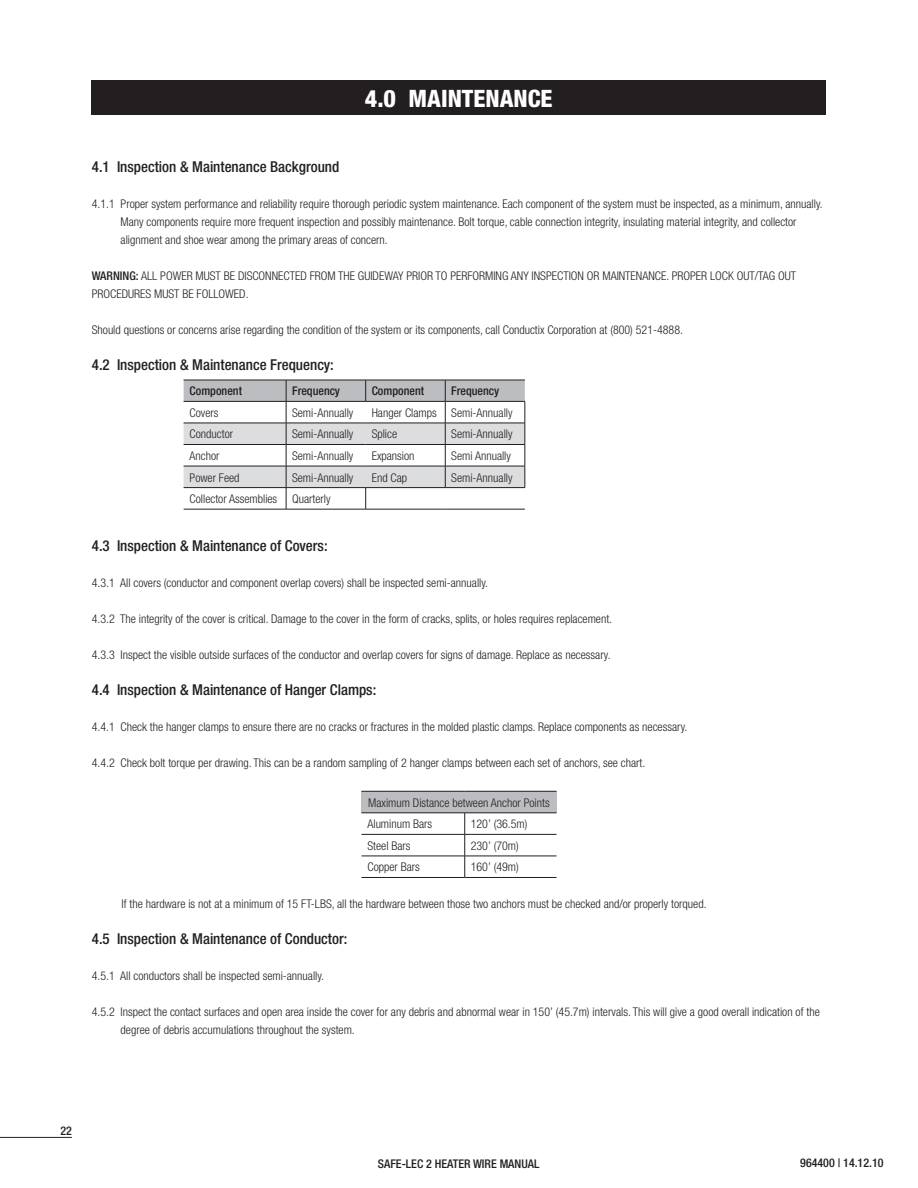
<style>
.page{position:relative;width:918px;height:1188px;background:#fff}
.page>*{position:absolute;margin:0;border:0;box-sizing:border-box;transform-origin:0 0}
.t1{font:800 condensed 24px "Helvetica Neue LT";color:#fff}
.t2{font:500 condensed 15px "Helvetica Neue LT";color:#231f20}
.t3{font:300 condensed 12px/18px "Helvetica Neue LT";color:#231f20}
.t4{font:500 condensed 12px "Helvetica Neue LT";color:#231f20}
.s1{font-weight:500}
</style>
<div class="page">
<hr style="left:0;top:1137px;width:72px;height:1px;background:#231f20">
<div style="left:91px;top:80px;width:735px;height:35px;background:#231f20"></div>
<svg style="left:184px;top:380px;width:342px;height:129px"></svg>
<hr style="left:445px;top:487px;width:80px;height:1px;background:#231f20">
<hr style="left:184px;top:509px;width:102px;height:1px;background:#231f20">
<hr style="left:286px;top:509px;width:80px;height:1px;background:#231f20">
<hr style="left:366px;top:509px;width:79px;height:1px;background:#231f20">
<hr style="left:445px;top:509px;width:80px;height:1px;background:#231f20">
<div style="left:361px;top:791px;width:196px;height:22px;background:#bcbdc0"></div>
<hr style="left:361px;top:791px;width:104px;height:1px;background:#231f20">
<hr style="left:465px;top:791px;width:92px;height:1px;background:#231f20">
<hr style="left:361px;top:813px;width:104px;height:1px;background:#231f20">
<hr style="left:465px;top:813px;width:92px;height:1px;background:#231f20">
<hr style="left:361px;top:834px;width:104px;height:1px;background:#231f20">
<hr style="left:465px;top:834px;width:92px;height:1px;background:#231f20">
<hr style="left:361px;top:856px;width:104px;height:1px;background:#231f20">
<hr style="left:465px;top:856px;width:92px;height:1px;background:#231f20">
<svg style="left:464px;top:813px;width:1px;height:64px"></svg>
<hr style="left:361px;top:877px;width:104px;height:1px;background:#231f20">
<hr style="left:465px;top:877px;width:92px;height:1px;background:#231f20">
<p class="t1" style="left:365px;top:84px;width:189px">4.0 MAINTENANCE</p>
<p class="t2" style="left:92px;top:158px;width:249px">4.1 Inspection &amp; Maintenance Background</p>
<p class="t3" style="left:121px;top:195px;width:704px;text-indent:-29px">4.1.1 Proper system performance and reliability require thorough periodic system maintenance. Each component of the system must be inspected, as a minimum, annually.<br>Many components require more frequent inspection and possibly maintenance. Bolt torque, cable connection integrity, insulating material integrity, and collector alignment and shoe wear among the primary areas of concern.</p>
<p class="t3" style="left:92px;top:267px;width:706px"><span class="s1">WARNING:</span> ALL POWER MUST BE DISCONNECTED FROM THE GUIDEWAY PRIOR TO PERFORMING ANY INSPECTION OR MAINTENANCE. PROPER LOCK OUT/TAG OUT<br>PROCEDURES MUST BE FOLLOWED.</p>
<p class="t3" style="left:92px;top:321px;width:593px">Should questions or concerns arise regarding the condition of the system or its components, call Conductix Corporation at (800) 521-4888.</p>
<p class="t2" style="left:92px;top:356px;width:243px">4.2 Inspection &amp; Maintenance Frequency:</p>
<p class="t4" style="left:190px;top:384px;width:54px">Component</p>
<p class="t4" style="left:292px;top:384px;width:49px">Frequency</p>
<p class="t4" style="left:372px;top:384px;width:54px">Component</p>
<p class="t4" style="left:451px;top:384px;width:49px">Frequency</p>
<p class="t3" style="left:190px;top:404px;width:30px">Covers</p>
<p class="t3" style="left:292px;top:404px;width:63px">Semi-Annually</p>
<p class="t3" style="left:372px;top:404px;width:67px">Hanger Clamps</p>
<p class="t3" style="left:451px;top:404px;width:63px">Semi-Annually</p>
<p class="t3" style="left:190px;top:425px;width:45px">Conductor</p>
<p class="t3" style="left:292px;top:425px;width:63px">Semi-Annually</p>
<p class="t3" style="left:372px;top:425px;width:27px">Splice</p>
<p class="t3" style="left:451px;top:425px;width:63px">Semi-Annually</p>
<p class="t3" style="left:190px;top:447px;width:31px">Anchor</p>
<p class="t3" style="left:292px;top:447px;width:63px">Semi-Annually</p>
<p class="t3" style="left:372px;top:447px;width:44px">Expansion</p>
<p class="t3" style="left:451px;top:447px;width:61px">Semi Annually</p>
<p class="t3" style="left:190px;top:468px;width:51px">Power Feed</p>
<p class="t3" style="left:292px;top:468px;width:63px">Semi-Annually</p>
<p class="t3" style="left:372px;top:468px;width:37px">End Cap</p>
<p class="t3" style="left:451px;top:468px;width:63px">Semi-Annually</p>
<p class="t3" style="left:190px;top:490px;width:89px">Collector Assemblies</p>
<p class="t3" style="left:292px;top:490px;width:40px">Quarterly</p>
<p class="t2" style="left:92px;top:537px;width:237px">4.3 Inspection &amp; Maintenance of Covers:</p>
<p class="t3" style="left:92px;top:574px;width:398px">4.3.1 All covers (conductor and component overlap covers) shall be inspected semi-annually.</p>
<p class="t3" style="left:92px;top:610px;width:522px">4.3.2 The integrity of the cover is critical. Damage to the cover in the form of cracks, splits, or holes requires replacement.</p>
<p class="t3" style="left:92px;top:646px;width:520px">4.3.3 Inspect the visible outside surfaces of the conductor and overlap covers for signs of damage. Replace as necessary.</p>
<p class="t2" style="left:92px;top:681px;width:286px">4.4 Inspection &amp; Maintenance of Hanger Clamps:</p>
<p class="t3" style="left:92px;top:718px;width:597px">4.4.1 Check the hanger clamps to ensure there are no cracks or fractures in the molded plastic clamps. Replace components as necessary.</p>
<p class="t3" style="left:92px;top:754px;width:555px">4.4.2 Check bolt torque per drawing. This can be a random sampling of 2 hanger clamps between each set of anchors, see chart.</p>
<p class="t3" style="left:368px;top:793px;width:183px">Maximum Distance between Anchor Points</p>
<p class="t3" style="left:367px;top:815px;width:66px">Aluminum Bars</p>
<p class="t3" style="left:471px;top:815px;width:58px">120’ (36.5m)</p>
<p class="t3" style="left:367px;top:837px;width:45px">Steel Bars</p>
<p class="t3" style="left:471px;top:837px;width:50px">230’ (70m)</p>
<p class="t3" style="left:367px;top:858px;width:54px">Copper Bars</p>
<p class="t3" style="left:471px;top:858px;width:50px">160’ (49m)</p>
<p class="t3" style="left:122px;top:894px;width:586px">If the hardware is not at a minimum of 15 FT-LBS, all the hardware between those two anchors must be checked and/or properly torqued.</p>
<p class="t2" style="left:92px;top:929px;width:257px">4.5 Inspection &amp; Maintenance of Conductor:</p>
<p class="t3" style="left:92px;top:966px;width:234px">4.5.1 All conductors shall be inspected semi-annually.</p>
<p class="t3" style="left:121px;top:1002px;width:701px;text-indent:-29px">4.5.2 Inspect the contact surfaces and open area inside the cover for any debris and abnormal wear in 150’ (45.7m) intervals. This will give a good overall indication of the degree of debris accumulations throughout the system.</p>
<p class="t4" style="left:60px;top:1124px;width:13px">22</p>
<p class="t4" style="left:378px;top:1157px;width:163px">SAFE-LEC 2 HEATER WIRE MANUAL</p>
<p class="t4" style="left:800px;top:1156px;width:85px">964400 | 14.12.10</p>
</div>
